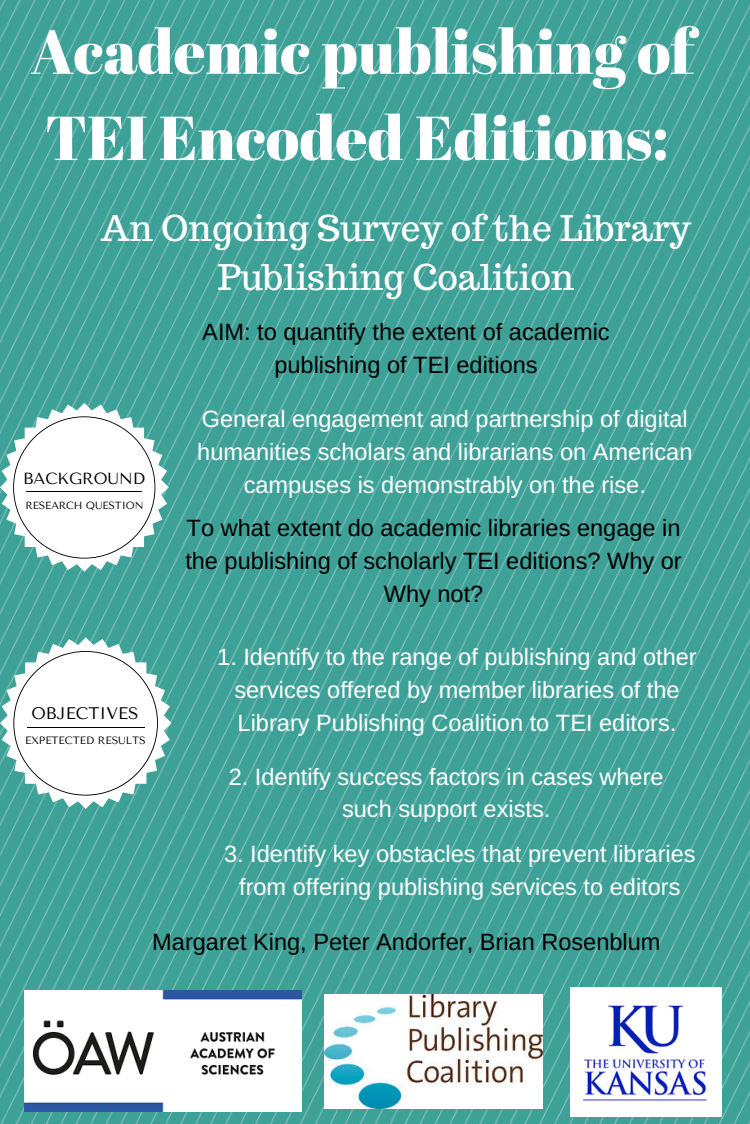
<style>
.page{position:relative;width:750px;height:1124px;background:#fff}
.page>*{position:absolute;margin:0;border:0;box-sizing:border-box;transform-origin:0 0}
.t1{font:61.88px/86.2px "Abril Fatface";color:#fff}
.t2{font:35.38px/49.8px "Trocchi";color:#fff;text-align:center}
.t3{font:23.62px/32.8px "Arimo";color:#fff;text-align:center}
.t4{font:23.62px/32.8px "Arimo";color:#000;text-align:center}
.t5{font:16.75px "Tenor Sans";color:#000}
.t6{font:16px "Tenor Sans";color:#000}
.t7{font:10.62px "Tenor Sans";letter-spacing:-.005em;color:#000}
.t8{font:10.38px "Tenor Sans";letter-spacing:-.01em;color:#000}
</style>
<div class="page">
<img style="left:0;top:0;width:750px;height:1124px">
<img style="left:324px;top:994px;width:219px;height:114px">
<img style="left:24px;top:991px;width:278px;height:121px">
<img style="left:571px;top:987px;width:151px;height:129px">
<svg style="left:0;top:403px;width:169px;height:169px"></svg>
<hr style="left:26px;top:491px;width:116px;height:1px;background:#000">
<svg style="left:0;top:637px;width:172px;height:172px"></svg>
<hr style="left:27px;top:727px;width:117px;height:1px;background:#000">
<h1 class="t1" style="left:31px;top:7px;width:665px">Academic publishing of<br>TEI Encoded Editions:</h1>
<h2 class="t2" style="left:101px;top:203px;width:592px">An Ongoing Survey of the Library<br>Publishing Coalition</h2>
<p class="t6" style="left:23px;top:469px;width:124px">BACKGROUND</p>
<p class="t8" style="left:25px;top:499px;width:120px">RESEARCH QUESTION</p>
<p class="t4" style="left:202px;top:315px;width:409px">AIM: to quantify the extent of academic publishing of TEI editions</p>
<p class="t3" style="left:197px;top:403px;width:497px">General engagement and partnership of digital humanities scholars and librarians on American campuses is demonstrably on the rise.</p>
<p class="t4" style="left:185px;top:511px;width:498px">To what extent do academic libraries engage in the publishing of scholarly TEI editions? Why or<br>Why not?</p>
<p class="t5" style="left:31px;top:703px;width:109px">OBJECTIVES</p>
<p class="t7" style="left:25px;top:734px;width:122px">EXPETECTED RESULTS</p>
<p class="t3" style="left:217px;top:641px;width:481px">1. Identify to the range of publishing and other services offered by member libraries of the<br>Library Publishing Coalition to TEI editors.</p>
<p class="t3" style="left:229px;top:760px;width:436px">2. Identify success factors in cases where such support exists.</p>
<p class="t3" style="left:224px;top:838px;width:473px">3. Identify key obstacles that prevent libraries from offering publishing services to editors</p>
<p class="t4" style="left:152px;top:925px;width:510px">Margaret King, Peter Andorfer, Brian Rosenblum</p>
</div>
